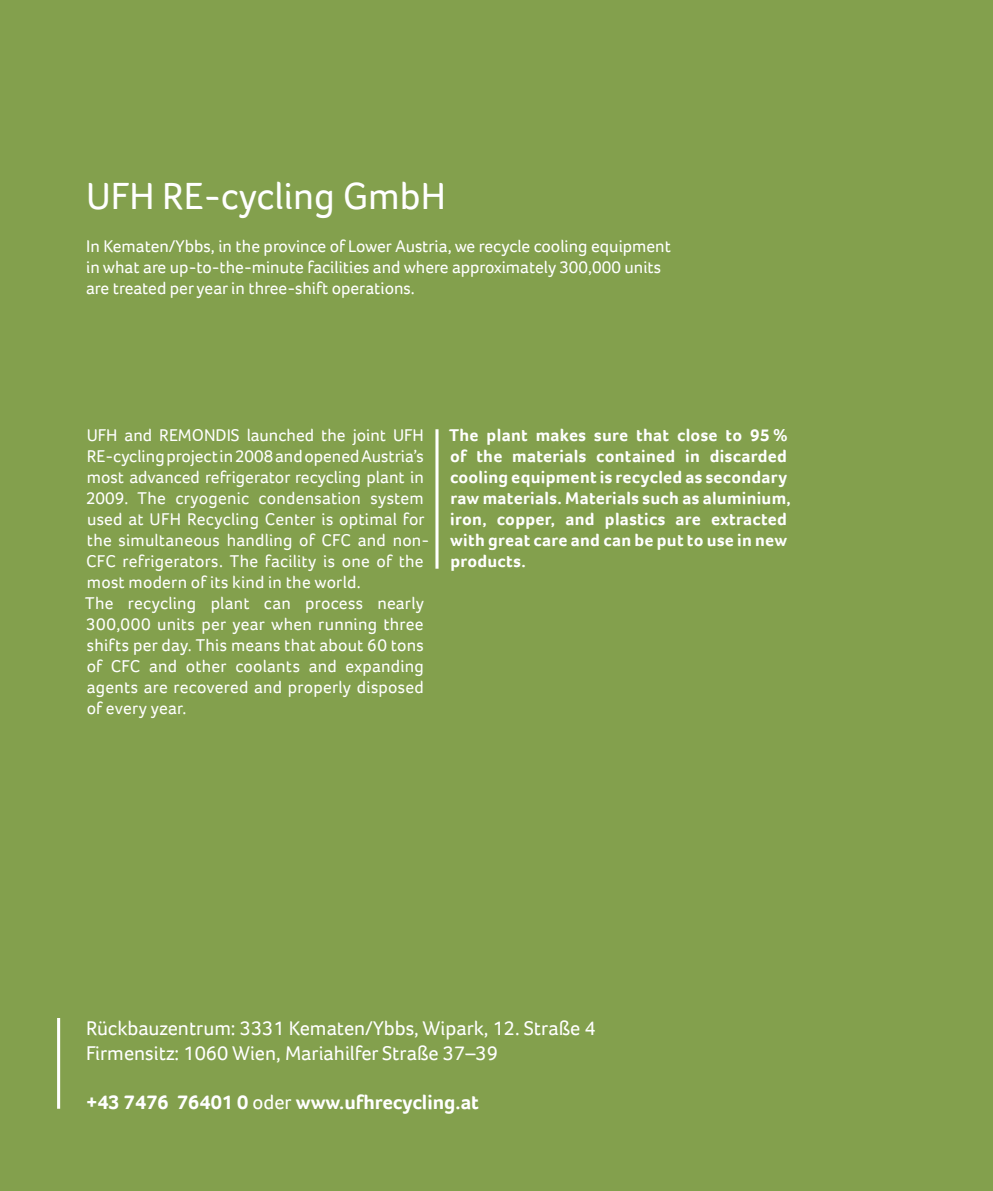
<style>
.page{position:relative;width:993px;height:1191px;background:#fff}
.page>*{position:absolute;margin:0;border:0;box-sizing:border-box;transform-origin:0 0}
.t1{font:38.85px "Foco";color:#fff}
.t2{font:20.47px/24.5px "Foco";color:#fff}
.t3{font:700 20.47px "Foco";color:#fff}
.t4{font:17.5px/21px "Foco";letter-spacing:.005em;color:#fff}
.t5{font:700 17.5px/21px "Foco";letter-spacing:.015em;color:#fff}
.s1{font-weight:400}
</style>
<div class="page">
<div style="left:0;top:0;width:992px;height:1191px;background:#83a04d"></div>
<hr style="left:57px;top:1018px;width:3px;height:90px;background:#fff">
<hr style="left:435px;top:429px;width:3px;height:139px;background:#fff">
<h1 class="t1" style="left:86px;top:170px;width:361px">UFH RE-cycling GmbH</h1>
<p class="t4" style="left:86px;top:235px;width:586px">In Kematen/Ybbs, in the province of Lower Austria, we recycle cooling equipment in what are up-to-the-minute facilities and where approximately 300,000 units are treated per year in three-shift operations.</p>
<p class="t4" style="left:85px;top:424px;width:345px">UFH and REMONDIS launched the joint UFH RE-cycling project in 2008 and opened Austria’s most advanced refrigerator recycling plant in 2009. The cryogenic condensation system used at UFH Recycling Center is optimal for the simultaneous handling of CFC and non-CFC refrigerators. The facility is one of the most modern of its kind in the world.<br>The recycling plant can process nearly 300,000 units per year when running three shifts per day. This means that about 60 tons of CFC and other coolants and expanding agents are recovered and properly disposed of every year.</p>
<p class="t5" style="left:449px;top:424px;width:343px">The plant makes sure that close to 95 % of the materials contained in discarded cooling equipment is recycled as secondary raw materials. Materials such as aluminium, iron, copper, and plastics are extracted with great care and can be put to use in new products.</p>
<p class="t2" style="left:86px;top:1015px;width:511px">Rückbauzentrum: 3331 Kematen/Ybbs, Wipark, 12. Straße 4<br>Firmensitz: 1060 Wien, Mariahilfer Straße 37–39</p>
<p class="t3" style="left:86px;top:1088px;width:394px">+43 7476 76401 0 <span class="s1">oder</span> www.ufhrecycling.at</p>
</div>
